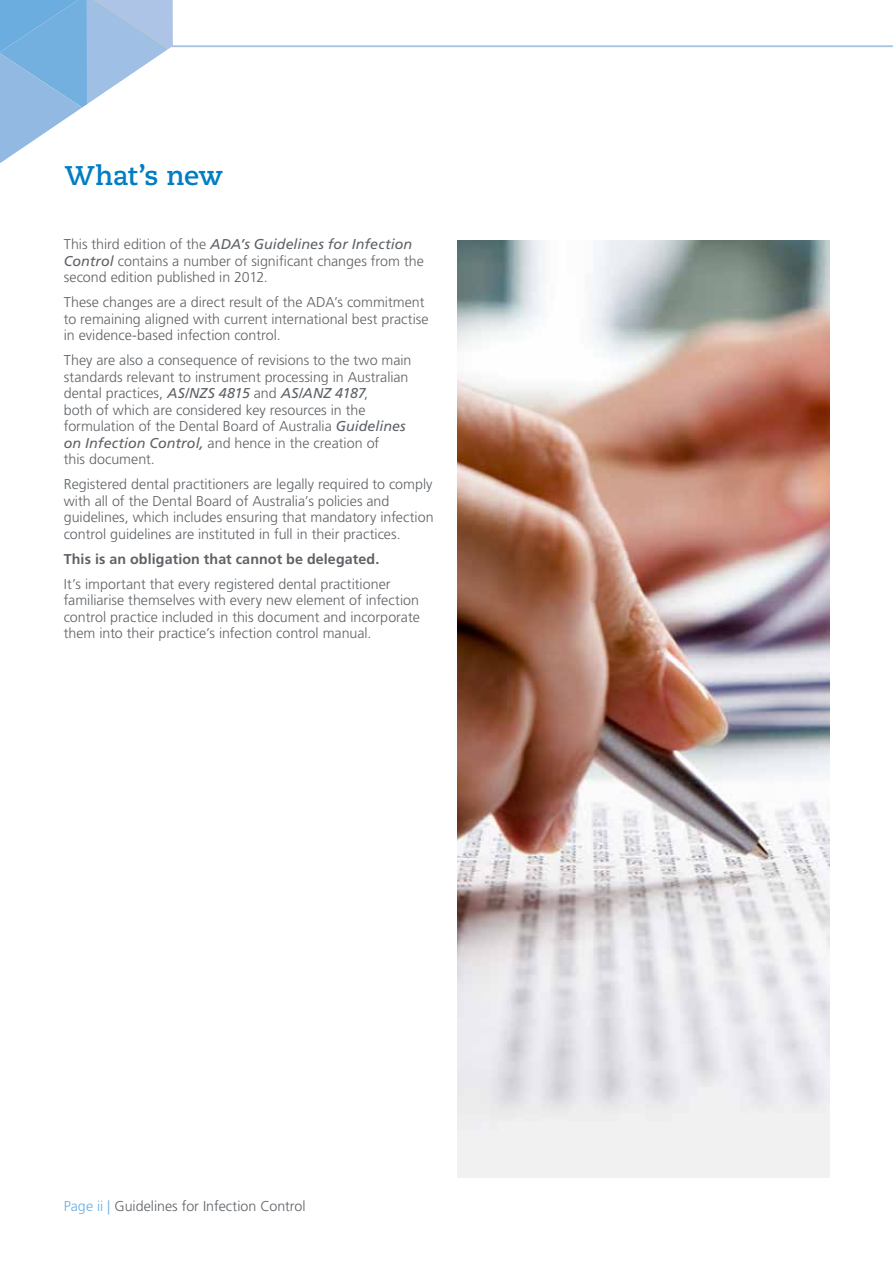
<style>
.page{position:relative;width:893px;height:1263px;background:#fff}
.page>*{position:absolute;margin:0;border:0;box-sizing:border-box;transform-origin:0 0}
.t1{font:700 27px "Caecilia LT Std";letter-spacing:-.01em;color:#007dc3}
.t2{font:300 14.25px/16.5px "Frutiger LT Pro";color:#5e6266}
.t3{font:700 14.25px "Frutiger LT Pro";letter-spacing:.01em;color:#5e6266}
.s1{font-weight:400;font-style:italic}
.s2{color:#6caddf}
</style>
<div class="page">
<hr style="left:164px;top:45px;width:729px;height:2px;background:#acc4e6">
<svg style="left:0;top:0;width:173px;height:163px"></svg>
<img style="left:457px;top:241px;width:372px;height:937px">
<h1 class="t1" style="left:65px;top:160px;width:160px">What’s new</h1>
<p class="t2" style="left:64px;top:236px;width:362px">This third edition of the <span class="s1">ADA’s Guidelines for Infection<br>Control</span> contains a number of significant changes from the second edition published in 2012.</p>
<p class="t2" style="left:64px;top:294px;width:366px">These changes are a direct result of the ADA’s commitment to remaining aligned with current international best practise in evidence-based infection control.</p>
<p class="t2" style="left:64px;top:352px;width:349px">They are also a consequence of revisions to the two main standards relevant to instrument processing in Australian dental practices, <span class="s1">AS/NZS 4815</span> and <span class="s1">AS/ANZ 4187</span>,<br>both of which are considered key resources in the formulation of the Dental Board of Australia <span class="s1">Guidelines on Infection Control,</span> and hence in the creation of<br>this document.</p>
<p class="t2" style="left:64px;top:476px;width:371px">Registered dental practitioners are legally required to comply with all of the Dental Board of Australia’s policies and guidelines, which includes ensuring that mandatory infection control guidelines are instituted in full in their practices.</p>
<p class="t3" style="left:64px;top:550px;width:317px">This is an obligation that cannot be delegated.</p>
<p class="t2" style="left:64px;top:576px;width:357px">It’s important that every registered dental practitioner familiarise themselves with every new element of infection control practice included in this document and incorporate them into their practice’s infection control manual.</p>
<p class="t2" style="left:64px;top:1198px;width:243px"><span class="s2">Page ii |</span> Guidelines for Infection Control</p>
</div>
